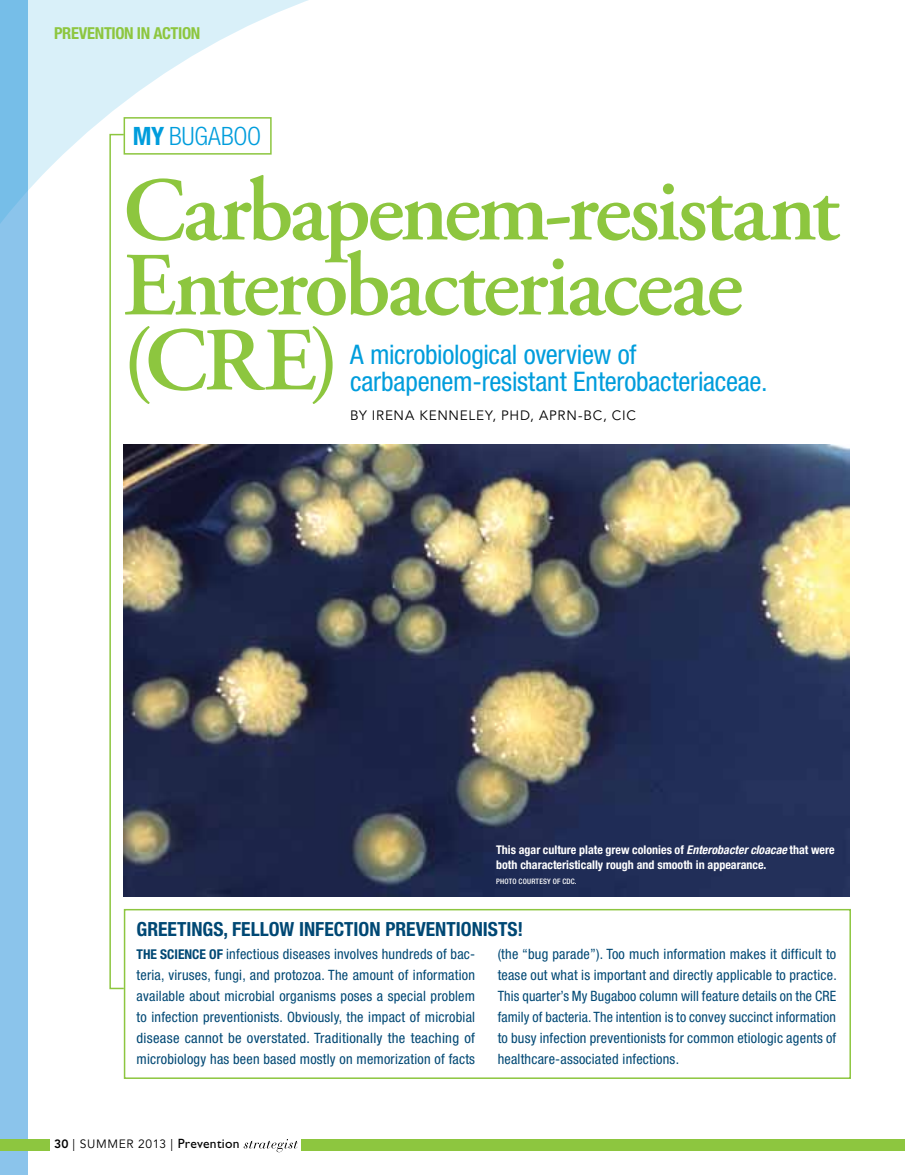
<style>
.page{position:relative;width:905px;height:1175px;background:#fff}
.page>*{position:absolute;margin:0;border:0;box-sizing:border-box;transform-origin:0 0}
.t1{font:600 90px/75px "Adobe Garamond Pro";letter-spacing:-.035em;color:#8dc63f}
.t2{font:condensed 27px/27px "Helvetica Neue LT Std";letter-spacing:-.01em;color:#009ddc}
.t3{font:300 condensed 25.35px "Helvetica Neue LT Std";color:#009ddc}
.t4{font:700 condensed 19.5px "Helvetica Neue LT Std";color:#004874}
.t5{font:700 condensed 16.5px "Helvetica Neue LT Std";letter-spacing:-.02em;color:#8dc63f}
.t6{font:condensed 14.25px/21px "Helvetica Neue LT Std";letter-spacing:.015em;color:#004874;text-align:justify}
.t7{font:13.5px "Avenir LT Std";letter-spacing:.055em;color:#000}
.t8{font:700 condensed 13.5px "Helvetica Neue LT Std";color:#004874}
.t9{font:700 condensed 12px/15px "Helvetica Neue LT Std";color:#fff}
.t10{font:12px "Avenir LT Std";letter-spacing:.055em;color:#000}
.t11{font:500 condensed 7.5px "Helvetica Neue LT Std";letter-spacing:.03em;color:#fff}
.s1{font-weight:700}
.s2{font-style:italic}
.s3{font-weight:700;font-size:13.5px}
.s4{font-weight:800}
.s5{font-family:"Gill Sans Std";font-size:13.5px}
</style>
<div class="page">
<img style="left:124px;top:444px;width:725px;height:452px">
<svg style="left:243px;top:1139px;width:55px;height:13px"></svg>
<div style="left:302px;top:1138px;width:602px;height:12px;background:#8dc63f"></div>
<div style="left:0;top:0;width:27px;height:1174px;background:#8bc4eb"></div>
<svg style="left:0;top:0;width:308px;height:242px"></svg>
<div style="left:0;top:1138px;width:50px;height:12px;background:#8dc63f"></div>
<div style="left:124px;top:117px;width:148px;height:38px;border:2px solid #8dc63f"></div>
<div style="left:124px;top:909px;width:726px;height:169px;border:2px solid #8dc63f"></div>
<div style="left:109px;top:134px;width:15px;height:855px;border:2px solid #8dc63f"></div>
<p class="t5" style="left:54px;top:23px;width:148px">PREVENTION IN ACTION</p>
<h3 class="t3" style="left:133px;top:121px;width:50px"><span class="s1">My</span> BUGABOO</h3>
<h1 class="t1" style="left:123px;top:174px;width:718px">Carbapenem-resistant<br>Enterobacteriaceae (CRE)</h1>
<h2 class="t2" style="left:350px;top:341px;width:419px">A microbiological overview of carbapenem-resistant Enterobacteriaceae.</h2>
<p class="t7" style="left:350px;top:407px;width:31px">BY IREN</p>
<p class="t7" style="left:405px;top:407px;width:35px">A KENNE</p>
<p class="t7" style="left:468px;top:407px;width:153px">LEY, PHD, APRN-BC, CIC</p>
<p class="t9" style="left:496px;top:841px;width:340px">This agar culture plate grew colonies of <span class="s2">Enterobacter cloacae</span> that were both characteristically rough and smooth in appearance.</p>
<p class="t11" style="left:496px;top:876px;width:82px">PHOTO COURTESY of CDC.</p>
<h3 class="t4" style="left:136px;top:917px;width:11px">Greetin</h3>
<h3 class="t4" style="left:203px;top:917px;width:107px">gs, fellow infection</h3>
<h3 class="t4" style="left:385px;top:917px;width:11px">preventionists</h3>
<h3 class="t4" style="left:517px;top:917px;width:7px">!</h3>
<p class="t6" style="left:136px;top:943px;width:340px;text-indent:73px"><span class="s3">of</span> infectious diseases involves hundreds of bac&shy;teria, viruses, fungi, and protozoa. The amount of information available about microbial organisms poses a special problem to infection preventionists. Obviously, the impact of microbial disease cannot be overstated. Traditionally the teaching of microbiology has been based mostly on memorization of facts</p>
<p class="t6" style="left:497px;top:943px;width:340px;text-align:left">(the “bug parade”). Too much information makes it difficult to tease out what is important and directly applicable to practice.<br>This quarter’s My Bugaboo column will feature details on the CRE family of bacteria. The intention is to convey succinct information to busy infection preventionists for common etiologic agents of healthcare-associated infections.</p>
<p class="t8" style="left:137px;top:946px;width:32px">The science</p>
<p class="t10" style="left:54px;top:1137px;width:187px"><span class="s4">30</span> | SUMMER 2013 | <span class="s5">Prevention</span></p>
</div>
